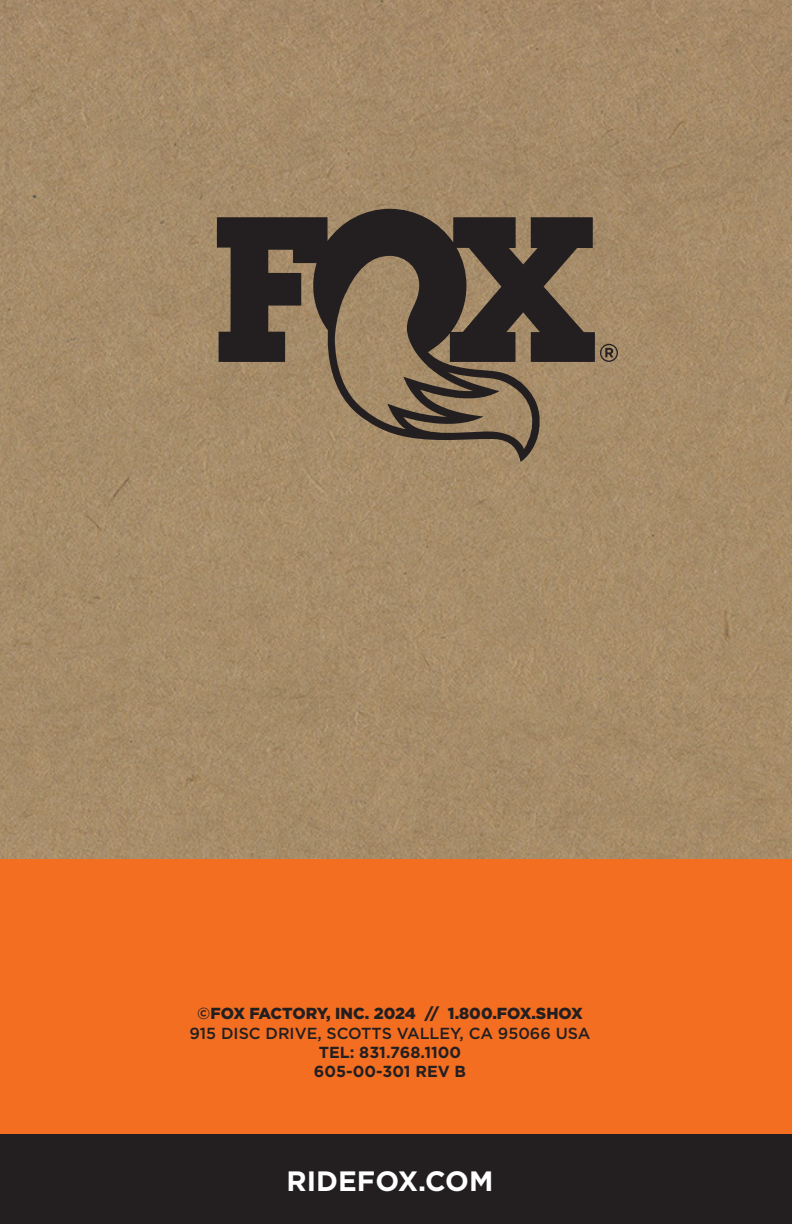
<style>
.page{position:relative;width:792px;height:1224px;background:#fff}
.page>*{position:absolute;margin:0;border:0;box-sizing:border-box;transform-origin:0 0}
.t1{font:700 28px "Gotham";color:#fff}
.t2{font:900 16px "Gotham";color:#231f20}
.t3{font:500 16px "Gotham";color:#231f20}
.t4{font:700 16px "Gotham";color:#231f20}
.s1{font-weight:700}
</style>
<div class="page">
<img style="left:0;top:0;width:792px;height:860px">
<div style="left:0;top:860px;width:792px;height:364px;background:#f36e21"></div>
<div style="left:0;top:1134px;width:792px;height:90px;background:#231f20"></div>
<svg style="left:217px;top:209px;width:401px;height:253px;background:#6f5e4a"></svg>
<p class="t2" style="left:197px;top:1003px;width:387px"><span class="s1">©</span>FOX FACTORY, INC. 2024 // 1.800.FOX.SHOX</p>
<p class="t3" style="left:189px;top:1023px;width:403px">915 DISC DRIVE, SCOTTS VALLEY, CA 95066 USA</p>
<p class="t4" style="left:319px;top:1042px;width:144px">TEL: 831.768.1100</p>
<p class="t4" style="left:314px;top:1061px;width:154px">605-00-301 REV B</p>
<p class="t1" style="left:287px;top:1162px;width:208px">RIDEFOX.COM</p>
</div>
